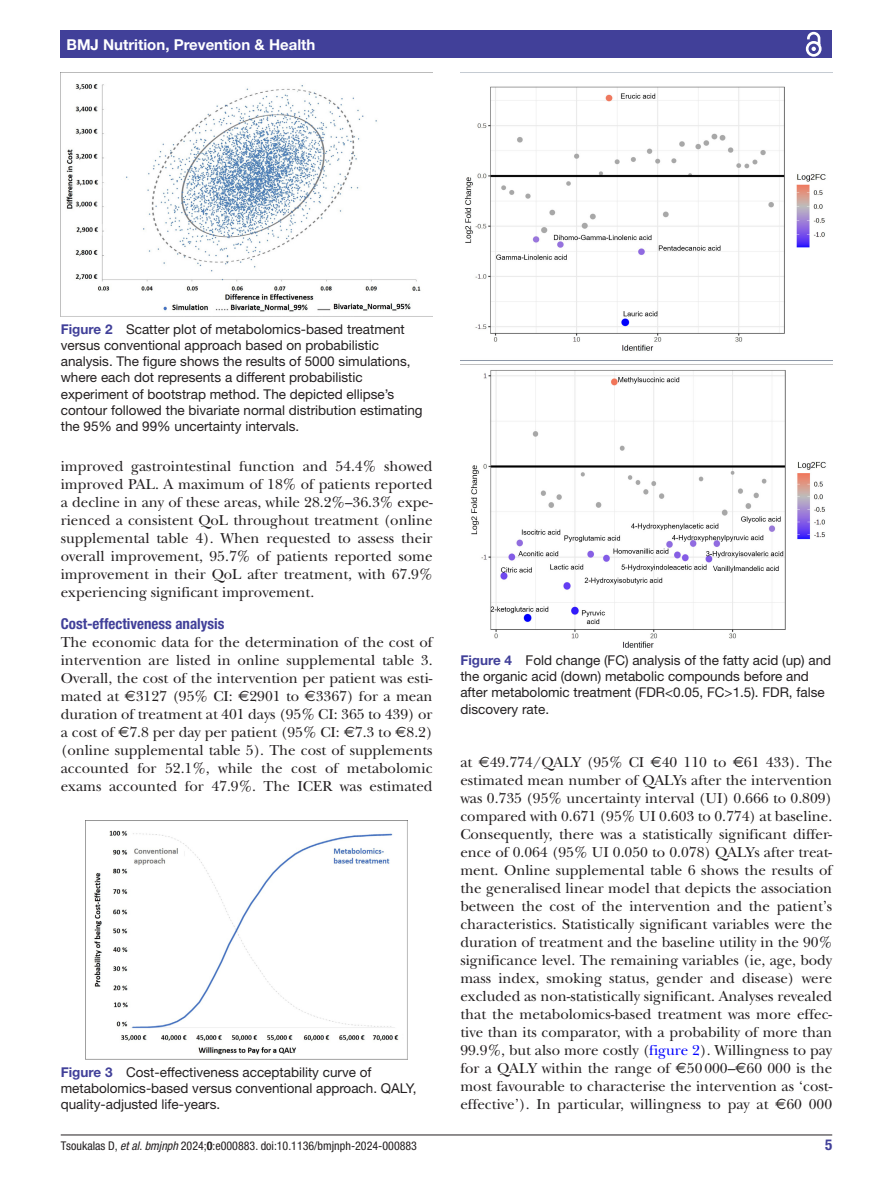
<style>
.page{position:relative;width:893px;height:1191px;background:#fff}
.page>*{position:absolute;margin:0;border:0;box-sizing:border-box;transform-origin:0 0}
.t1{font:15px/18px "New Baskerville";color:#231f20;text-align:justify}
.t2{font:700 15px "Helvetica Neue LT Std";color:#fff}
.t3{font:700 condensed 15px "Helvetica Neue LT Std";color:#414099}
.t4{font:13.5px/16.2px "Helvetica Neue LT Std";color:#231f20}
.t5{font:condensed 12px "Helvetica Neue LT Std";color:#231f20}
.s1{font-weight:700;color:#414099}
.s2{color:#00f}
.s3{font-style:italic}
.s4{font-weight:700}
</style>
<div class="page">
<hr style="left:61px;top:1134px;width:771px;height:1px;background:#231f20">
<div style="left:61px;top:31px;width:771px;height:27px;background:#414099"></div>
<svg style="left:804px;top:30px;width:19px;height:27px"></svg>
<img style="left:66px;top:84px;width:355px;height:228px">
<img style="left:85px;top:820px;width:323px;height:239px">
<img style="left:460px;top:86px;width:372px;height:561px">
<p class="t2" style="left:66px;top:35px;width:250px">BMJ Nutrition, Prevention &amp; Health</p>
<p class="t4" style="left:61px;top:321px;width:363px"><span class="s1">Figure 2</span> Scatter plot of metabolomics-based treatment versus conventional approach based on probabilistic analysis. The figure shows the results of 5000 simulations, where each dot represents a different probabilistic experiment of bootstrap method. The depicted ellipse’s contour followed the bivariate normal distribution estimating the 95% and 99% uncertainty intervals.</p>
<p class="t1" style="left:61px;top:457px;width:373px">improved gastrointestinal function and 54.4% showed improved PAL. A maximum of 18% of patients reported a decline in any of these areas, while 28.2%–36.3% expe&shy;rienced a consistent QoL throughout treatment (online supplemental table 4). When requested to assess their overall improvement, 95.7% of patients reported some improvement in their QoL after treatment, with 67.9% experiencing significant improvement.</p>
<p class="t3" style="left:61px;top:614px;width:165px">Cost-effectiveness analysis</p>
<p class="t1" style="left:61px;top:633px;width:373px">The economic data for the determination of the cost of intervention are listed in online supplemental table 3.<br>Overall, the cost of the intervention per patient was esti&shy;mated at 3127 (95% CI: 2901 to 3367) for a mean duration of treatment at 401 days (95% CI: 365 to 439) or a cost of 7.8 per day per patient (95% CI: 7.3 to 8.2) (online supplemental table 5). The cost of supplements accounted for 52.1%, while the cost of metabolomic exams accounted for 47.9%. The ICER was estimated</p>
<p class="t4" style="left:61px;top:1063px;width:357px"><span class="s1">Figure 3</span> Cost-effectiveness acceptability curve of metabolomics-based versus conventional approach. QALY, quality-adjusted life-years.</p>
<p class="t4" style="left:460px;top:652px;width:372px"><span class="s1">Figure 4</span> Fold change (FC) analysis of the fatty acid (up) and the organic acid (down) metabolic compounds before and after metabolomic treatment (FDR&lt;0.05, FC&gt;1.5). FDR, false discovery rate.</p>
<p class="t1" style="left:460px;top:753px;width:373px">at 49.774/QALY (95% CI 40 110 to 61 433). The estimated mean number of QALYs after the intervention was 0.735 (95% uncertainty interval (UI) 0.666 to 0.809) compared with 0.671 (95% UI 0.603 to 0.774) at baseline.<br>Consequently, there was a statistically significant differ&shy;ence of 0.064 (95% UI 0.050 to 0.078) QALYs after treat&shy;ment. Online supplemental table 6 shows the results of the generalised linear model that depicts the association between the cost of the intervention and the patient’s characteristics. Statistically significant variables were the duration of treatment and the baseline utility in the 90% significance level. The remaining variables (ie, age, body mass index, smoking status, gender and disease) were excluded as non-statistically significant. Analyses revealed that the metabolomics-based treatment was more effec&shy;tive than its comparator, with a probability of more than 99.9%, but also more costly (<span class="s2">figure 2</span>). Willingness to pay for a QALY within the range of 50000– 60 000 is the most favourable to characterise the intervention as ‘cost&shy;effective’). In particular, willingness to pay at 60 000</p>
<p class="t5" style="left:61px;top:1138px;width:358px">Tsoukalas D, <span class="s3">et al</span>. <span class="s3">bmjnph</span> 2024;<span class="s4">0</span>:e000883. doi:10.1136/bmjnph-2024-000883</p>
<p class="t3" style="left:825px;top:1135px;width:9px">5</p>
</div>
